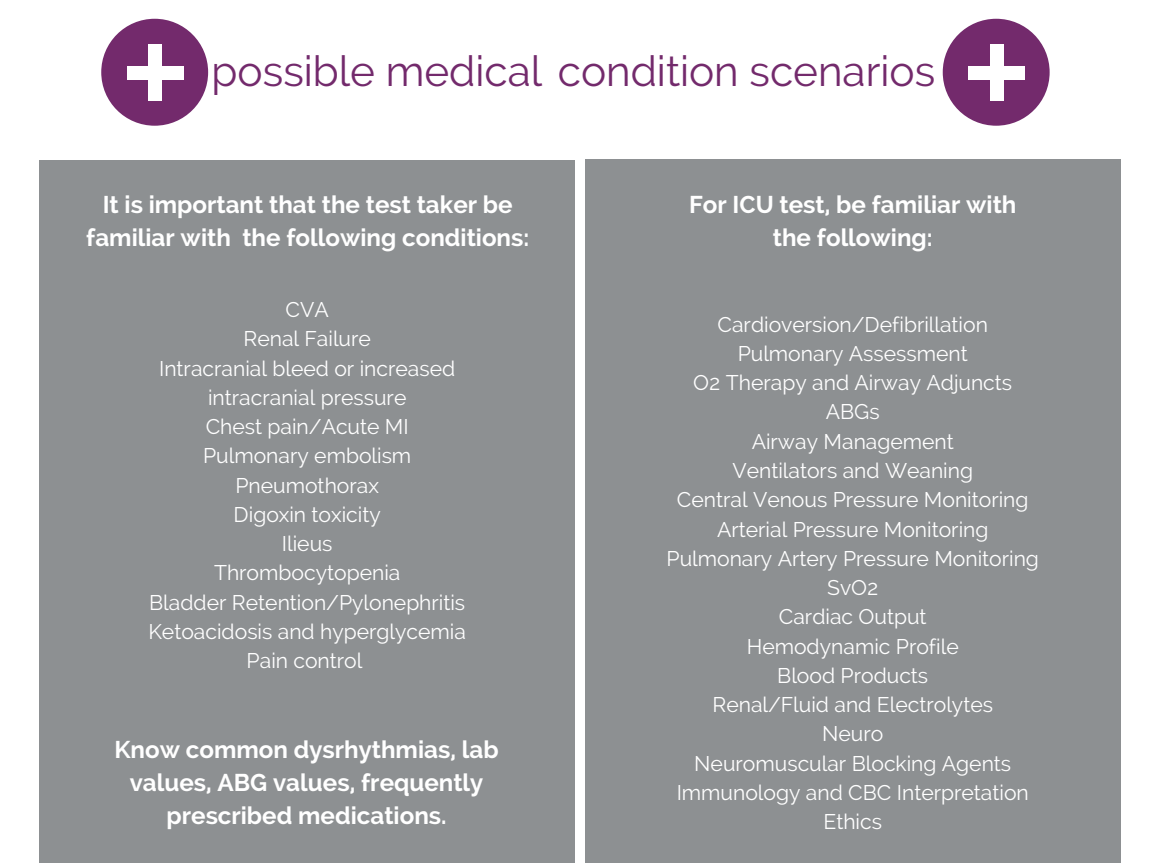
<style>
.page{position:relative;width:1152px;height:863px;background:#fff}
.page>*{position:absolute;margin:0;border:0;box-sizing:border-box;transform-origin:0 0}
.t1{font:42.3px "Raleway";color:#732a6c}
.t2{font:700 24.15px/32.7px "Raleway";color:#fff;text-align:center}
.t3{font:21.15px/29.2px "Raleway";color:#fff;text-align:center}
</style>
<div class="page">
<div style="left:39px;top:160px;width:536px;height:702px;background:#8d9092"></div>
<div style="left:585px;top:159px;width:535px;height:703px;background:#8d9092"></div>
<div style="left:943px;top:19px;width:107px;height:107px;background:#732a6c;border-radius:50%"></div>
<div style="left:969px;top:66px;width:56px;height:13px;background:#fff"></div>
<div style="left:990px;top:44px;width:14px;height:57px;background:#fff"></div>
<div style="left:101px;top:19px;width:107px;height:107px;background:#732a6c;border-radius:50%"></div>
<div style="left:127px;top:66px;width:57px;height:13px;background:#fff"></div>
<div style="left:149px;top:44px;width:13px;height:57px;background:#fff"></div>
<h1 class="t1" style="left:212px;top:46px;width:725px">possible medical condition scenarios</h1>
<p class="t2" style="left:86px;top:189px;width:445px">It is important that the test taker be familiar with the following conditions:</p>
<p class="t3" style="left:148px;top:295px;width:319px">CVA<br>Renal Failure<br>Intracranial bleed or increased intracranial pressure<br>Chest pain/Acute MI<br>Pulmonary embolism<br>Pneumothorax<br>Digoxin toxicity<br>Ilieus<br>Thrombocytopenia<br>Bladder Retention/Pylonephritis<br>Ketoacidosis and hyperglycemia<br>Pain control</p>
<p class="t2" style="left:114px;top:733px;width:386px">Know common dysrhythmias, lab values, ABG values, frequently prescribed medications.</p>
<p class="t2" style="left:689px;top:189px;width:329px">For ICU test, be familiar with the following:</p>
<p class="t3" style="left:667px;top:309px;width:374px">Cardioversion/Defibrillation<br>Pulmonary Assessment<br>O2 Therapy and Airway Adjuncts<br>ABGs<br>Airway Management<br>Ventilators and Weaning<br>Central Venous Pressure Monitoring<br>Arterial Pressure Monitoring<br>Pulmonary Artery Pressure Monitoring<br>SvO2<br>Cardiac Output<br>Hemodynamic Profile<br>Blood Products<br>Renal/Fluid and Electrolytes<br>Neuro<br>Neuromuscular Blocking Agents<br>Immunology and CBC Interpretation<br>Ethics</p>
</div>
